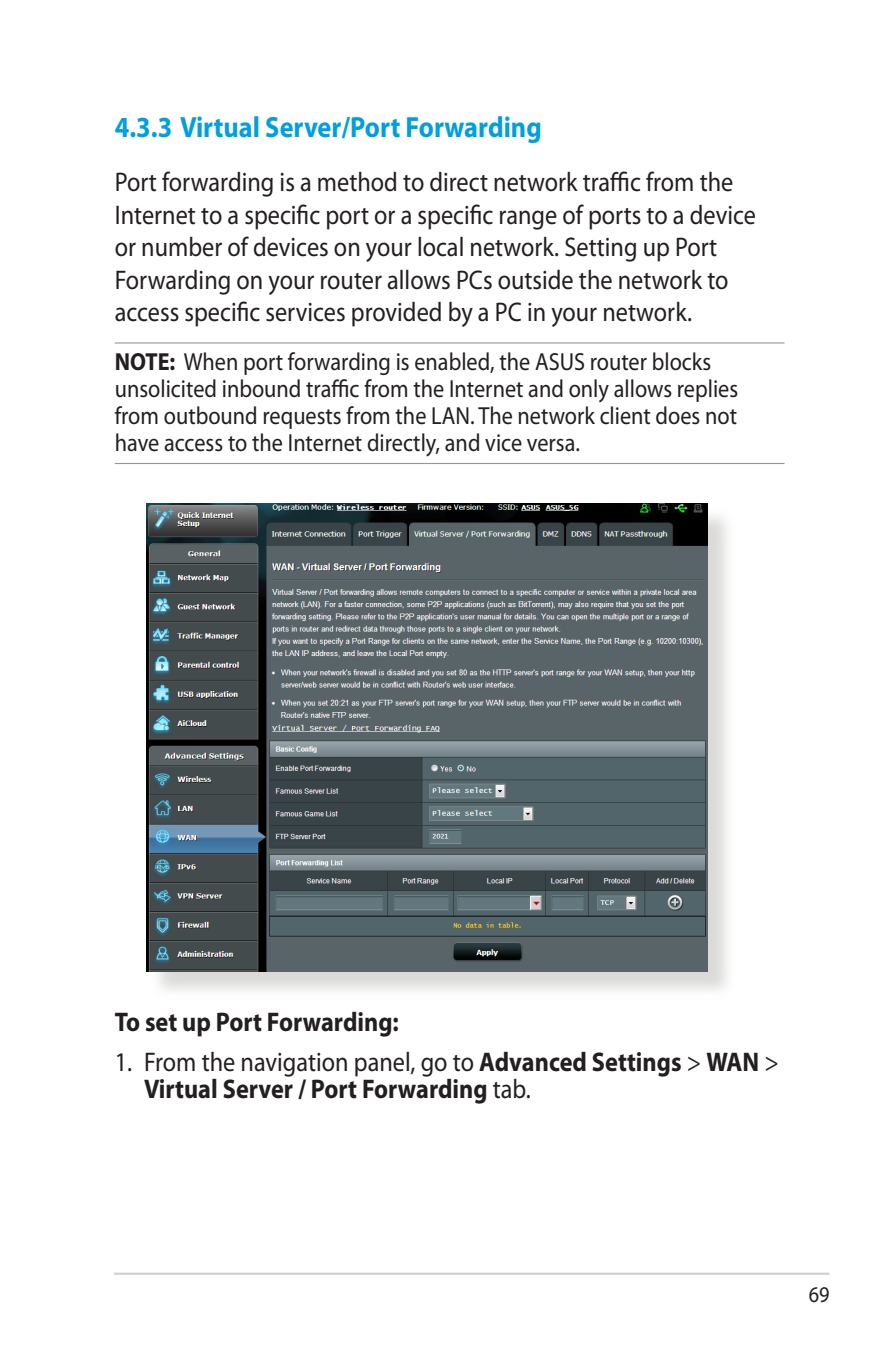
<style>
.page{position:relative;width:893px;height:1346px;background:#fff}
.page>*{position:absolute;margin:0;border:0;box-sizing:border-box;transform-origin:0 0}
.WL_Header_2{font:700 29.25px "Myriad Pro";color:#009fde;scale:.9 1}
.WL_Body_Text{font:27px/32.4px "Myriad Pro";color:#231f20;scale:.9 1}
.WL_Body_Text_-_List{font:700 27px/27px "Myriad Pro";color:#231f20;scale:.9 1}
.WL_Message{font:24.75px/27px "Myriad Pro";color:#231f20;scale:.9 1}
.t1{font:22.5px "Myriad";color:#231f20;scale:.9 1}
.s1{font-weight:700}
.s2{font-weight:400}
</style>
<div class="page">
<hr style="left:114px;top:1272px;width:715px;height:3px;background:#d1d2d4">
<hr style="left:115px;top:342px;width:669px;height:1px;background:#939598">
<hr style="left:115px;top:463px;width:669px;height:1px;background:#939598">
<div style="left:149px;top:506px;width:590px;height:495px;background:#cfcecb;opacity:.75"></div>
<img style="left:147px;top:504px;width:561px;height:467px">
<p class="WL_Header_2" style="left:115px;top:108px;width:476px">4.3.3 Virtual Server/Port Forwarding</p>
<p class="WL_Body_Text" style="left:115px;top:166px;width:714px">Port forwarding is a method to direct network traffic from the Internet to a specific port or a specific range of ports to a device or number of devices on your local network. Setting up Port Forwarding on your router allows PCs outside the network to access specific services provided by a PC in your network.</p>
<p class="WL_Message" style="left:115px;top:348px;width:694px"><span class="s1">NOTE:</span> When port forwarding is enabled, the ASUS router blocks unsolicited inbound traffic from the Internet and only allows replies from outbound requests from the LAN. The network client does not have access to the Internet directly, and vice versa.</p>
<p class="WL_Body_Text_-_List" style="left:115px;top:1008px;width:317px">To set up Port Forwarding:</p>
<p class="WL_Body_Text_-_List" style="left:144px;top:1048px;width:707px;text-indent:-29px"><span class="s2">1. From the navigation panel, go to</span> Advanced Settings <span class="s2">&gt;</span> WAN <span class="s2">&gt;<br></span>Virtual Server / Port Forwarding <span class="s2">tab.</span></p>
<p class="t1" style="left:809px;top:1283px;width:12px">69</p>
</div>
